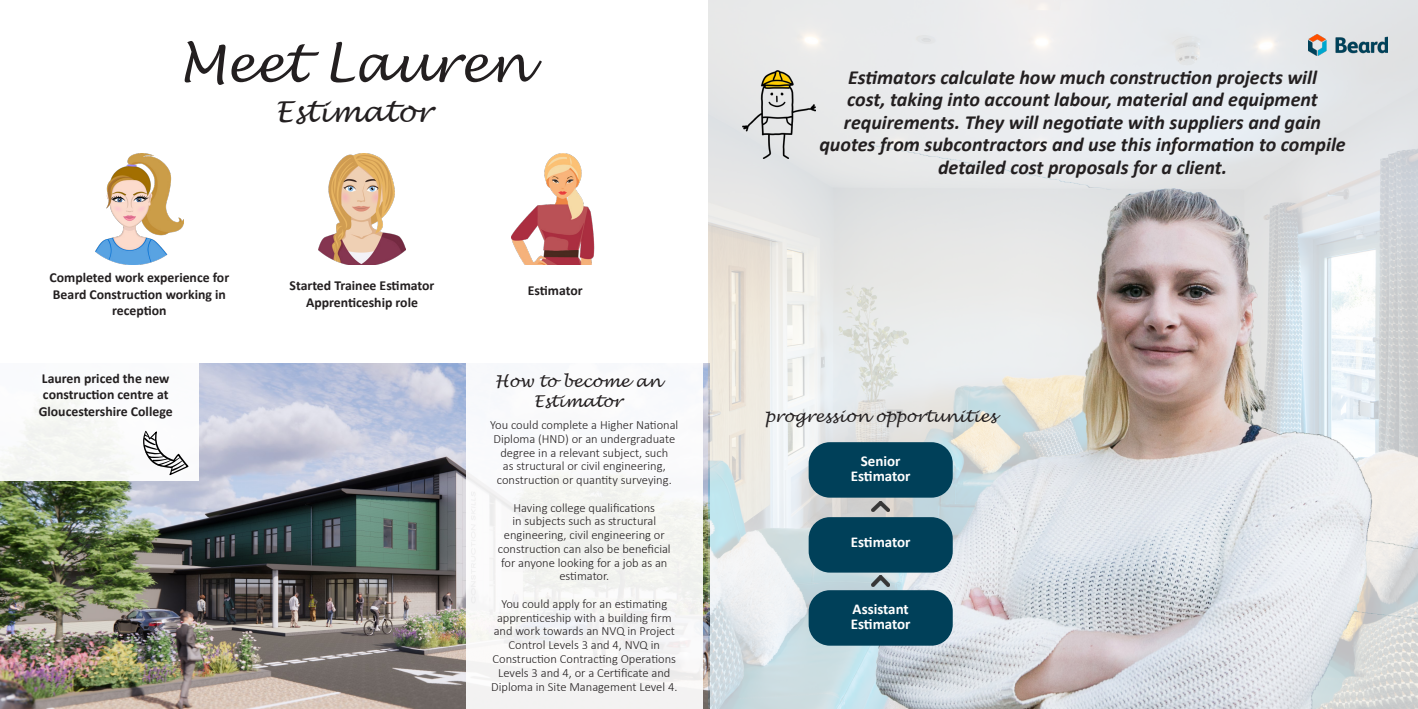
<style>
.page{position:relative;width:1418px;height:709px;background:#fff}
.page>*{position:absolute;margin:0;border:0;box-sizing:border-box;transform-origin:0 0}
.t1{font:italic 50px "Lucida Handwriting";color:#231f20}
.t2{font:italic 28.75px "Lucida Handwriting";color:#231f20}
.t3{font:italic 700 20px/22.5px "Calibri";color:#231f20;text-align:center}
.t4{font:italic 16.25px "Lucida Handwriting";color:#231f20}
.t5{font:700 15px "Calibri";color:#fff}
.t6{font:700 13.75px/16.5px "Calibri";color:#231f20;text-align:center}
.t7{font:300 12.5px/13.8px "Calibri";color:#231f20;text-align:center}
</style>
<div class="page">
<img style="left:0;top:363px;width:709px;height:346px">
<img style="left:709px;top:0;width:708px;height:709px">
<img style="left:850px;top:140px;width:567px;height:569px">
<img style="left:742px;top:70px;width:73px;height:89px">
<div style="left:808px;top:442px;width:144px;height:55px;background:#004059;border-radius:21px"></div>
<div style="left:808px;top:517px;width:144px;height:55px;background:#004059;border-radius:21px"></div>
<div style="left:808px;top:590px;width:144px;height:55px;background:#004059;border-radius:21px"></div>
<div style="left:466px;top:363px;width:236px;height:346px;background:#f7f8f7"></div>
<img style="left:95px;top:153px;width:88px;height:111px">
<div style="left:0;top:362px;width:198px;height:118px;background:#fff"></div>
<svg style="left:143px;top:430px;width:46px;height:45px"></svg>
<img style="left:318px;top:153px;width:88px;height:111px">
<img style="left:511px;top:153px;width:84px;height:111px">
<img style="left:1307px;top:34px;width:80px;height:22px">
<img style="left:872px;top:501px;width:17px;height:11px">
<img style="left:872px;top:576px;width:17px;height:10px">
<p class="t1" style="left:178px;top:34px;width:352px">Meet Lauren</p>
<p class="t2" style="left:275px;top:94px;width:158px">Estimator</p>
<p class="t6" style="left:50px;top:269px;width:181px">Completed work experience for<br>Beard Construction working in reception</p>
<p class="t6" style="left:289px;top:277px;width:146px">Started Trainee Estimator<br>Apprenticeship role</p>
<p class="t6" style="left:528px;top:282px;width:56px">Estimator</p>
<p class="t6" style="left:39px;top:370px;width:135px">Lauren priced the new construction centre at<br>Gloucestershire College</p>
<p class="t4" style="left:495px;top:371px;width:168px">How to become an</p>
<p class="t4" style="left:533px;top:391px;width:90px">Estimator</p>
<p class="t7" style="left:490px;top:418px;width:190px">You could complete a Higher National Diploma (HND) or an undergraduate degree in a relevant subject, such<br>as structural or civil engineering, construction or quantity surveying.</p>
<p class="t7" style="left:498px;top:500px;width:174px">Having college qualifications<br>in subjects such as structural engineering, civil engineering or construction can also be beneficial for anyone looking for a job as an estimator.</p>
<p class="t7" style="left:491px;top:597px;width:188px">You could apply for an estimating apprenticeship with a building firm and work towards an NVQ in Project Control Levels 3 and 4, NVQ in Construction Contracting Operations Levels 3 and 4, or a Certificate and Diploma in Site Management Level 4.</p>
<p class="t3" style="left:819px;top:65px;width:528px">Estimators calculate how much construction projects will<br>cost, taking into account labour, material and equipment requirements. They will negotiate with suppliers and gain quotes from subcontractors and use this information to compile detailed cost proposals for a client.</p>
<p class="t4" style="left:765px;top:406px;width:233px">progression opportunities</p>
<p class="t5" style="left:860px;top:450px;width:41px">Senior</p>
<p class="t5" style="left:850px;top:465px;width:61px">Estimator</p>
<p class="t5" style="left:850px;top:531px;width:61px">Estimator</p>
<p class="t5" style="left:852px;top:598px;width:58px">Assistant</p>
<p class="t5" style="left:850px;top:613px;width:61px">Estimator</p>
</div>
